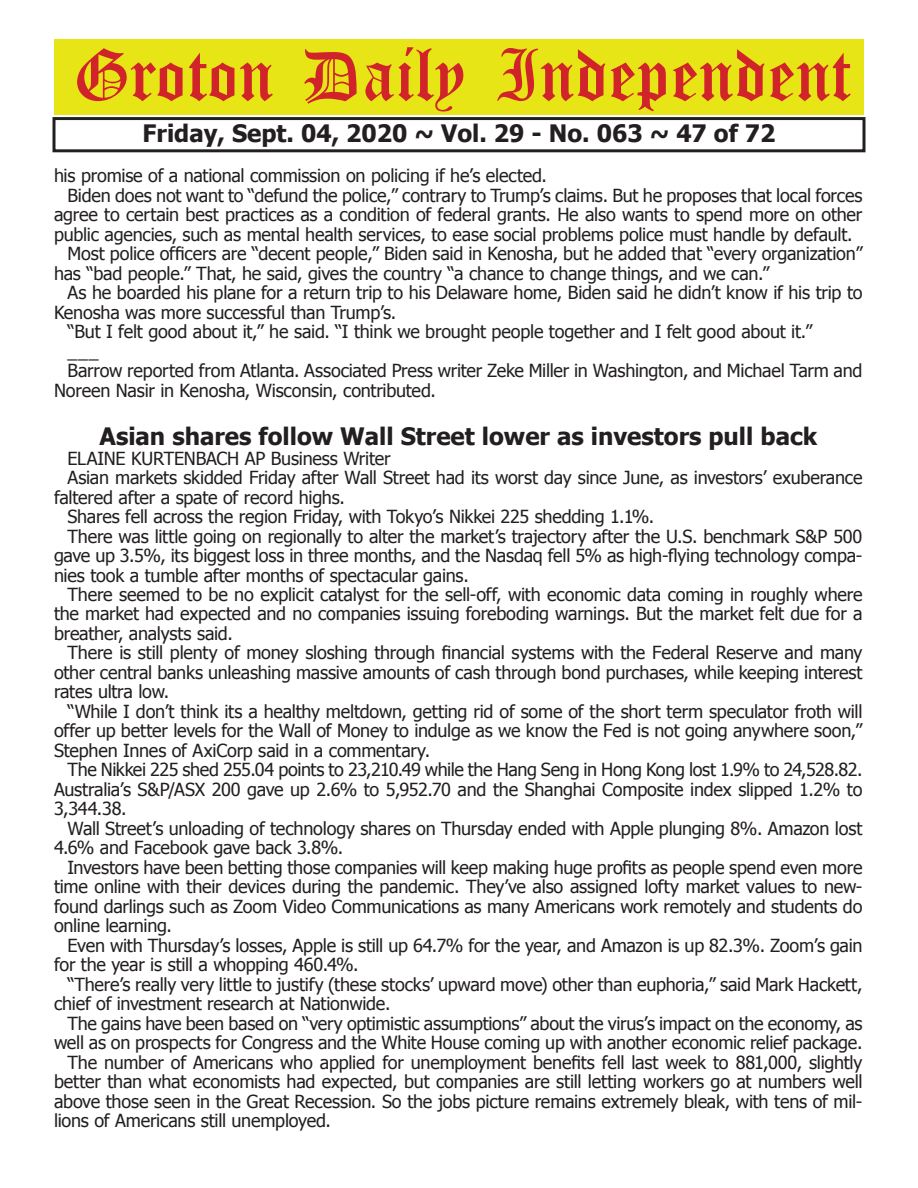
<style>
.page{position:relative;width:918px;height:1188px;background:#fff}
.page>*{position:absolute;margin:0;border:0;box-sizing:border-box;transform-origin:0 0}
.t1{font:54px "Old English Five";color:#d1232a}
.t2{font:700 24px "Tahoma";color:#231f20}
.t3{font:18px "Tahoma";letter-spacing:-.01em;color:#231f20}
</style>
<div class="page">
<div style="left:52px;top:117px;width:814px;height:35px;border:3px solid #231f20"></div>
<div style="left:54px;top:40px;width:810px;height:75px;background:#e7e515"></div>
<h1 class="t1" style="left:73px;top:50px;width:779px">Groton Daily Independent</h1>
<h2 class="t2" style="left:143px;top:116px;width:634px">Friday, Sept. 04, 2020 ~ Vol. 29 - No. 063 ~ 47 of 72</h2>
<p class="t3" style="left:54px;top:164px;width:495px">his promise of a national commission on policing if he’s elected.</p>
<p class="t3" style="left:68px;top:183px;width:796px">Biden does not want to “defund the police,” contrary to Trump’s claims. But he proposes that local forces</p>
<p class="t3" style="left:54px;top:203px;width:810px">agree to certain best practices as a condition of federal grants. He also wants to spend more on other</p>
<p class="t3" style="left:54px;top:222px;width:800px">public agencies, such as mental health services, to ease social problems police must handle by default.</p>
<p class="t3" style="left:68px;top:242px;width:797px">Most police officers are “decent people,” Biden said in Kenosha, but he added that “every organization”</p>
<p class="t3" style="left:54px;top:261px;width:717px">has “bad people.” That, he said, gives the country “a chance to change things, and we can.”</p>
<p class="t3" style="left:68px;top:281px;width:797px">As he boarded his plane for a return trip to his Delaware home, Biden said he didn’t know if his trip to</p>
<p class="t3" style="left:54px;top:300px;width:344px">Kenosha was more successful than Trump’s.</p>
<p class="t3" style="left:68px;top:320px;width:746px">“But I felt good about it,” he said. “I think we brought people together and I felt good about it.”</p>
<p class="t3" style="left:68px;top:339px;width:33px">___</p>
<p class="t3" style="left:68px;top:359px;width:797px">Barrow reported from Atlanta. Associated Press writer Zeke Miller in Washington, and Michael Tarm and</p>
<p class="t3" style="left:54px;top:378px;width:383px">Noreen Nasir in Kenosha, Wisconsin, contributed.</p>
<h2 class="t2" style="left:100px;top:419px;width:719px">Asian shares follow Wall Street lower as investors pull back</h2>
<p class="t3" style="left:68px;top:446px;width:325px">ELAINE KURTENBACH AP Business Writer</p>
<p class="t3" style="left:68px;top:465px;width:796px">Asian markets skidded Friday after Wall Street had its worst day since June, as investors’ exuberance</p>
<p class="t3" style="left:54px;top:485px;width:293px">faltered after a spate of record highs.</p>
<p class="t3" style="left:68px;top:504px;width:588px">Shares fell across the region Friday, with Tokyo’s Nikkei 225 shedding 1.1%.</p>
<p class="t3" style="left:68px;top:524px;width:796px">There was little going on regionally to alter the market’s trajectory after the U.S. benchmark S&amp;P 500</p>
<p class="t3" style="left:54px;top:543px;width:810px">gave up 3.5%, its biggest loss in three months, and the Nasdaq fell 5% as high-flying technology compa-</p>
<p class="t3" style="left:54px;top:563px;width:416px">nies took a tumble after months of spectacular gains.</p>
<p class="t3" style="left:68px;top:582px;width:797px">There seemed to be no explicit catalyst for the sell-off, with economic data coming in roughly where</p>
<p class="t3" style="left:54px;top:602px;width:810px">the market had expected and no companies issuing foreboding warnings. But the market felt due for a</p>
<p class="t3" style="left:54px;top:621px;width:180px">breather, analysts said.</p>
<p class="t3" style="left:68px;top:641px;width:796px">There is still plenty of money sloshing through financial systems with the Federal Reserve and many</p>
<p class="t3" style="left:54px;top:660px;width:810px">other central banks unleashing massive amounts of cash through bond purchases, while keeping interest</p>
<p class="t3" style="left:54px;top:680px;width:117px">rates ultra low.</p>
<p class="t3" style="left:68px;top:699px;width:796px">“While I don’t think its a healthy meltdown, getting rid of some of the short term speculator froth will</p>
<p class="t3" style="left:54px;top:719px;width:810px">offer up better levels for the Wall of Money to indulge as we know the Fed is not going anywhere soon,”</p>
<p class="t3" style="left:54px;top:738px;width:378px">Stephen Innes of AxiCorp said in a commentary.</p>
<p class="t3" style="left:68px;top:758px;width:797px">The Nikkei 225 shed 255.04 points to 23,210.49 while the Hang Seng in Hong Kong lost 1.9% to 24,528.82.</p>
<p class="t3" style="left:54px;top:777px;width:810px">Australia’s S&amp;P/ASX 200 gave up 2.6% to 5,952.70 and the Shanghai Composite index slipped 1.2% to</p>
<p class="t3" style="left:54px;top:797px;width:74px">3,344.38.</p>
<p class="t3" style="left:68px;top:816px;width:797px">Wall Street’s unloading of technology shares on Thursday ended with Apple plunging 8%. Amazon lost</p>
<p class="t3" style="left:54px;top:836px;width:291px">4.6% and Facebook gave back 3.8%.</p>
<p class="t3" style="left:68px;top:855px;width:796px">Investors have been betting those companies will keep making huge profits as people spend even more</p>
<p class="t3" style="left:54px;top:875px;width:810px">time online with their devices during the pandemic. They’ve also assigned lofty market values to new-</p>
<p class="t3" style="left:54px;top:894px;width:810px">found darlings such as Zoom Video Communications as many Americans work remotely and students do</p>
<p class="t3" style="left:54px;top:914px;width:120px">online learning.</p>
<p class="t3" style="left:68px;top:933px;width:797px">Even with Thursday’s losses, Apple is still up 64.7% for the year, and Amazon is up 82.3%. Zoom’s gain</p>
<p class="t3" style="left:54px;top:953px;width:306px">for the year is still a whopping 460.4%.</p>
<p class="t3" style="left:68px;top:972px;width:796px">“There’s really very little to justify (these stocks’ upward move) other than euphoria,” said Mark Hackett,</p>
<p class="t3" style="left:54px;top:992px;width:338px">chief of investment research at Nationwide.</p>
<p class="t3" style="left:68px;top:1011px;width:797px">The gains have been based on “very optimistic assumptions” about the virus’s impact on the economy, as</p>
<p class="t3" style="left:54px;top:1031px;width:810px">well as on prospects for Congress and the White House coming up with another economic relief package.</p>
<p class="t3" style="left:68px;top:1050px;width:796px">The number of Americans who applied for unemployment benefits fell last week to 881,000, slightly</p>
<p class="t3" style="left:54px;top:1070px;width:810px">better than what economists had expected, but companies are still letting workers go at numbers well</p>
<p class="t3" style="left:54px;top:1089px;width:810px">above those seen in the Great Recession. So the jobs picture remains extremely bleak, with tens of mil-</p>
<p class="t3" style="left:54px;top:1109px;width:278px">lions of Americans still unemployed.</p>
</div>
